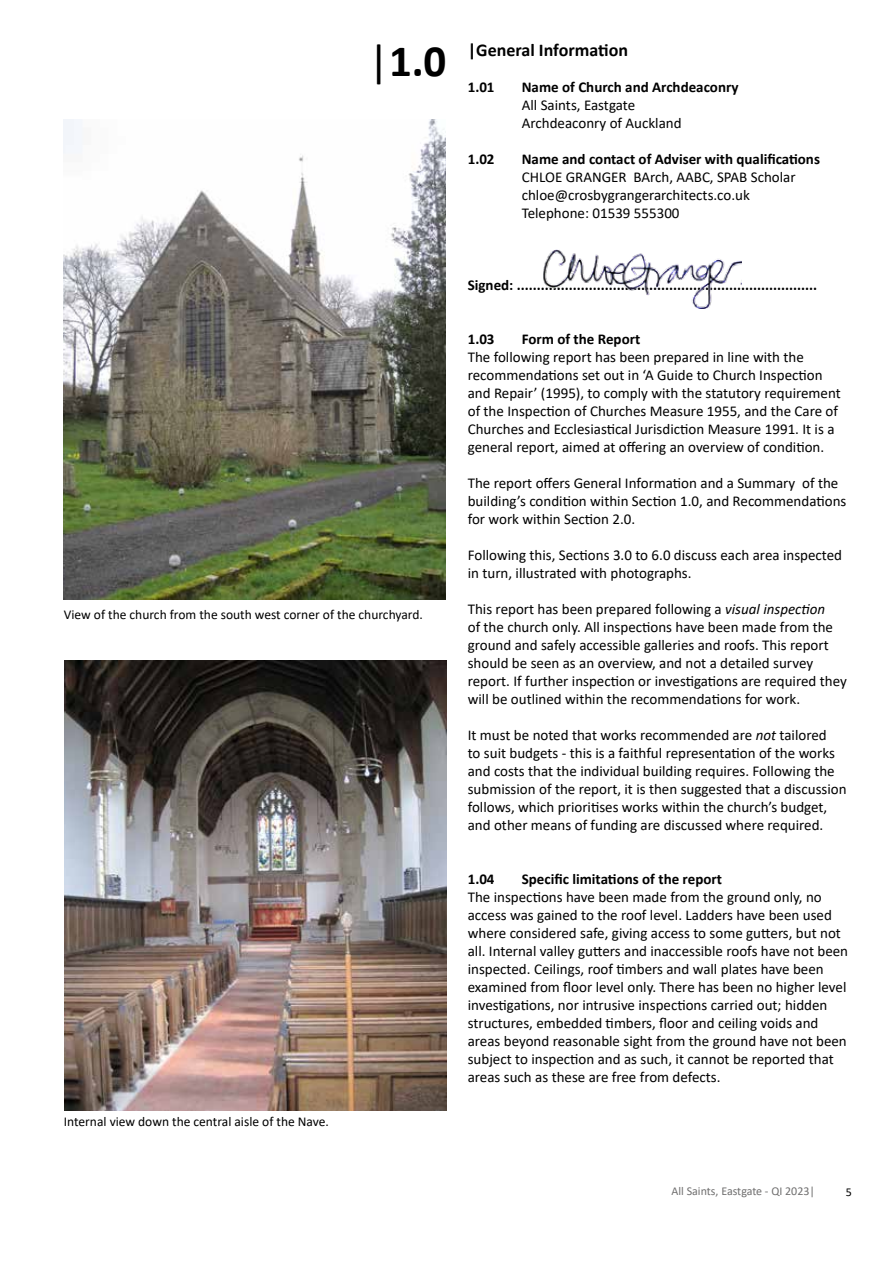
<style>
.page{position:relative;width:893px;height:1263px;background:#fff}
.page>*{position:absolute;margin:0;border:0;box-sizing:border-box;transform-origin:0 0}
.t1{font:700 45px "Calibri";color:#000}
.t2{font:700 18px "Calibri";color:#000}
.t3{font:15px/18px "Calibri";color:#000}
.t4{font:700 15px "Calibri";color:#000}
.t5{font:13.5px "Calibri";color:#000}
.t6{font:12px "Calibri";color:#706f6f}
.t7{font:12px "Calibri";color:#000}
.s1{font-weight:400}
.s2{font-style:italic}
</style>
<div class="page">
<img style="left:543px;top:249px;width:198px;height:59px">
<img style="left:63px;top:119px;width:382px;height:481px">
<img style="left:64px;top:661px;width:382px;height:449px">
<h1 class="t1" style="left:368px;top:30px;width:79px"><span class="s1">|</span>1.0</h1>
<p class="t2" style="left:468px;top:37px;width:162px">|General Information</p>
<p class="t4" style="left:468px;top:76px;width:28px">1.01</p>
<p class="t4" style="left:522px;top:76px;width:218px">Name of Church and Archdeaconry</p>
<p class="t3" style="left:522px;top:96px;width:161px">All Saints, Eastgate<br>Archdeaconry of Auckland</p>
<p class="t4" style="left:468px;top:148px;width:28px">1.02</p>
<p class="t4" style="left:522px;top:148px;width:300px">Name and contact of Adviser with qualifications</p>
<p class="t3" style="left:522px;top:168px;width:275px">CHLOE GRANGER BArch, AABC, SPAB Scholar chloe@crosbygrangerarchitects.co.uk<br>Telephone: 01539 555300</p>
<p class="t5" style="left:64px;top:605px;width:361px">View of the church from the south west corner of the churchyard.</p>
<p class="t5" style="left:64px;top:1112px;width:267px">Internal view down the central aisle of the Nave.</p>
<p class="t4" style="left:468px;top:274px;width:351px">Signed: ...........................................................................</p>
<p class="t4" style="left:468px;top:328px;width:28px">1.03</p>
<p class="t4" style="left:522px;top:328px;width:120px">Form of the Report</p>
<p class="t3" style="left:468px;top:348px;width:375px">The following report has been prepared in line with the recommendations set out in ‘A Guide to Church Inspection and Repair’ (1995), to comply with the statutory requirement of the Inspection of Churches Measure 1955, and the Care of Churches and Ecclesiastical Jurisdiction Measure 1991. It is a general report, aimed at offering an overview of condition.</p>
<p class="t3" style="left:468px;top:474px;width:380px">The report offers General Information and a Summary of the building’s condition within Section 1.0, and Recommendations for work within Section 2.0.</p>
<p class="t3" style="left:468px;top:546px;width:376px">Following this, Sections 3.0 to 6.0 discuss each area inspected in turn, illustrated with photographs.</p>
<p class="t3" style="left:468px;top:600px;width:381px">This report has been prepared following a <span class="s2">visual inspection<br></span>of the church only. All inspections have been made from the ground and safely accessible galleries and roofs. This report should be seen as an overview, and not a detailed survey report. If further inspection or investigations are required they will be outlined within the recommendations for work.</p>
<p class="t3" style="left:468px;top:726px;width:380px">It must be noted that works recommended are <span class="s2">not</span> tailored<br>to suit budgets - this is a faithful representation of the works and costs that the individual building requires. Following the submission of the report, it is then suggested that a discussion follows, which prioritises works within the church’s budget, and other means of funding are discussed where required.</p>
<p class="t4" style="left:468px;top:868px;width:28px">1.04</p>
<p class="t4" style="left:522px;top:868px;width:202px">Specific limitations of the report</p>
<p class="t3" style="left:468px;top:888px;width:382px">The inspections have been made from the ground only, no access was gained to the roof level. Ladders have been used where considered safe, giving access to some gutters, but not all. Internal valley gutters and inaccessible roofs have not been inspected. Ceilings, roof timbers and wall plates have been examined from floor level only. There has been no higher level investigations, nor intrusive inspections carried out; hidden structures, embedded timbers, floor and ceiling voids and areas beyond reasonable sight from the ground have not been subject to inspection and as such, it cannot be reported that areas such as these are free from defects.</p>
<p class="t6" style="left:671px;top:1183px;width:145px">All Saints, Eastgate - QI 2023|</p>
<p class="t7" style="left:846px;top:1183px;width:8px">5</p>
</div>
